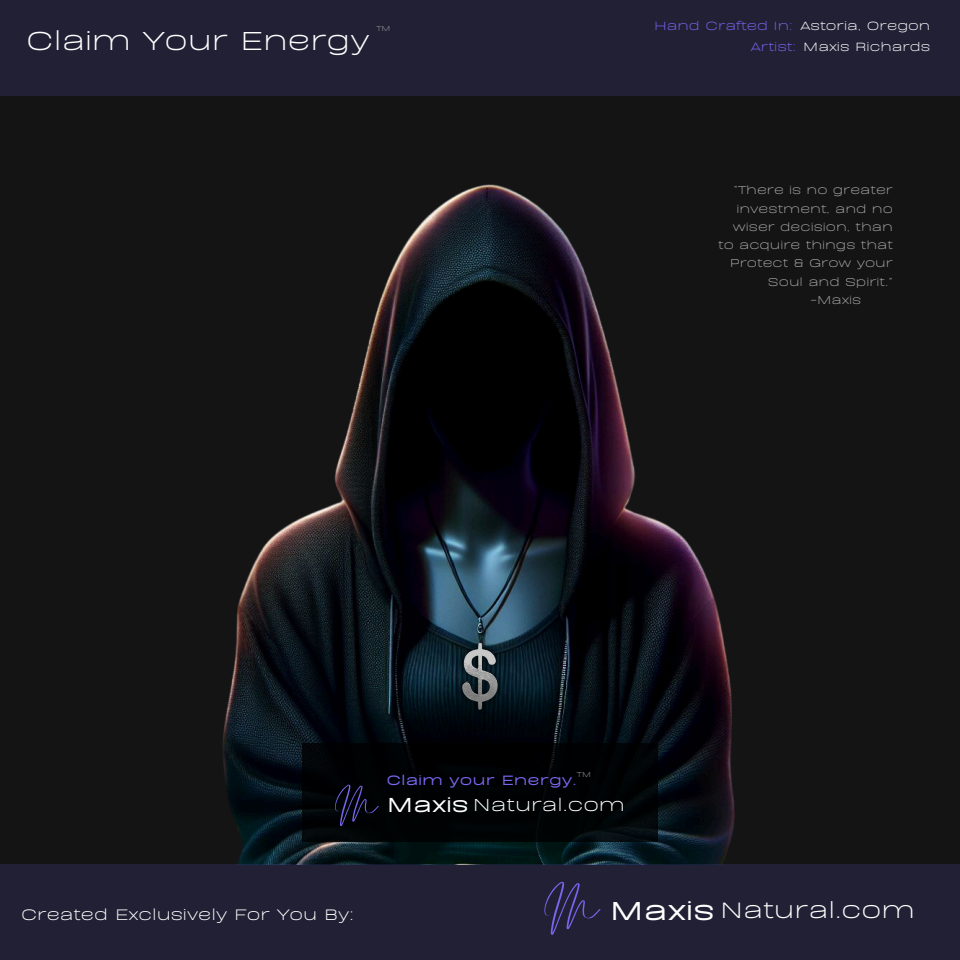
<style>
.page{position:relative;width:960px;height:960px;background:#141415}
.page>*{position:absolute;margin:0;border:0;box-sizing:border-box;transform-origin:0 0}
.t1{font:77.38px "Emitha Script";color:#7667ef}
.t2{font:60.44px "Emitha Script";color:#7667ef}
.t3{font:30px "BD Sans";color:#fff}
.t4{font:700 30px "BD Sans";color:#fff}
.t5{font:25.62px "BD Sans";color:#fff}
.t6{font:700 23.44px "BD Sans";color:#fff}
.t7{font:20px "BD Sans";color:#fff}
.t8{font:17.5px "BD Sans";color:#fff}
.t9{font:700 15.62px "BD Sans";color:#7667ef}
.t10{font:13.75px "BD Sans";color:#fff}
.t11{font:13.75px "BD Sans";color:#7667ef}
.t12{font:13.12px/18.2px "BD Sans";color:#a6a6a6;text-align:right}
.t13{font:8.12px "BD Sans";color:#a6a6a6}
</style>
<div class="page">
<img style="left:222px;top:184px;width:513px;height:680px">
<div style="left:0;top:864px;width:960px;height:96px;background:#222035"></div>
<div style="left:302px;top:743px;width:356px;height:98px;background:#000"></div>
<div style="left:0;top:0;width:960px;height:96px;background:#222035"></div>
<img style="left:452px;top:630px;width:58px;height:87px">
<h6 class="t13" style="left:377px;top:23px;width:16px">TM</h6>
<p class="t3" style="left:26px;top:19px;width:345px">Claim Your Energy</p>
<p class="t11" style="left:654px;top:16px;width:140px">Hand Crafted In:</p>
<h3 class="t10" style="left:800px;top:16px;width:131px">Astoria, Oregon</h3>
<p class="t11" style="left:751px;top:37px;width:47px">Artist:</p>
<h5 class="t10" style="left:803px;top:37px;width:129px">Maxis Richards</h5>
<p class="t12" style="left:718px;top:179px;width:176px">“There is no greater investment, and no wiser decision, than to acquire things that<br>Protect &amp; Grow your<br>Soul and Spirit.“</p>
<h1 class="t12" style="left:811px;top:289px;width:52px">-Maxis</h1>
<p class="t2" style="left:335px;top:771px;width:44px">M</p>
<p class="t13" style="left:577px;top:769px;width:16px">TM</p>
<p class="t9" style="left:386px;top:769px;width:192px">Claim your Energy.</p>
<p class="t6" style="left:387px;top:787px;width:84px">Maxis</p>
<p class="t7" style="left:473px;top:790px;width:154px">Natural.com</p>
<p class="t8" style="left:21px;top:902px;width:334px">Created Exclusively For You By:</p>
<p class="t1" style="left:544px;top:865px;width:55px">M</p>
<p class="t4" style="left:610px;top:889px;width:107px">Maxis</p>
<h2 class="t5" style="left:720px;top:892px;width:196px">Natural.com</h2>
</div>
